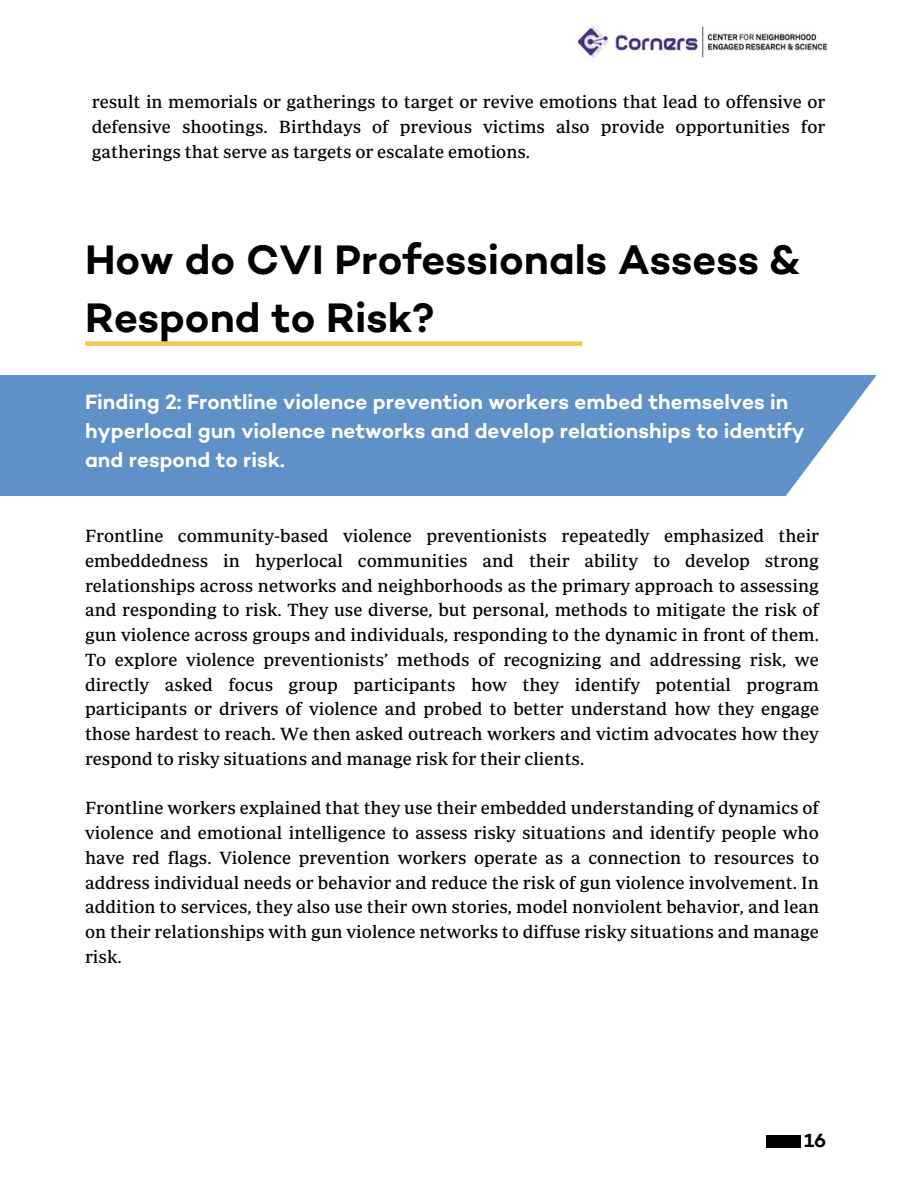
<style>
.page{position:relative;width:918px;height:1188px;background:#fff}
.page>*{position:absolute;margin:0;border:0;box-sizing:border-box;transform-origin:0 0}
.t1{font:600 42px/58.5px "Campton";color:#000}
.t2{font:600 21px/29.2px "Campton";color:#fff}
.t3{font:600 19.5px "Campton";color:#000}
.t4{font:18px/24.8px "Periodico Text";color:#000;text-align:justify}
</style>
<div class="page">
<div style="left:766px;top:1135px;width:34px;height:13px;background:#000"></div>
<img style="left:579px;top:27px;width:247px;height:30px">
<div style="left:0;top:375px;width:786px;height:120px;background:#5f90c8"></div>
<svg style="left:695px;top:375px;width:182px;height:121px"></svg>
<div style="left:85px;top:341px;width:497px;height:5px;background:#f7c64c"></div>
<p class="t4" style="left:92px;top:89px;width:735px">result in memorials or gatherings to target or revive emotions that lead to offensive or defensive shootings. Birthdays of previous victims also provide opportunities for gatherings that serve as targets or escalate emotions.</p>
<p class="t1" style="left:85px;top:230px;width:717px">How do CVI Professionals Assess &amp;<br>Respond to Risk?</p>
<p class="t2" style="left:85px;top:387px;width:721px">Finding 2: Frontline violence prevention workers embed themselves in hyperlocal gun violence networks and develop relationships to identify and respond to risk.</p>
<p class="t4" style="left:85px;top:523px;width:736px">Frontline community-based violence preventionists repeatedly emphasized their embeddedness in hyperlocal communities and their ability to develop strong relationships across networks and neighborhoods as the primary approach to assessing and responding to risk. They use diverse, but personal, methods to mitigate the risk of gun violence across groups and individuals, responding to the dynamic in front of them.<br>To explore violence preventionists’ methods of recognizing and addressing risk, we directly asked focus group participants how they identify potential program participants or drivers of violence and probed to better understand how they engage those hardest to reach. We then asked outreach workers and victim advocates how they respond to risky situations and manage risk for their clients.</p>
<p class="t4" style="left:85px;top:795px;width:736px">Frontline workers explained that they use their embedded understanding of dynamics of violence and emotional intelligence to assess risky situations and identify people who have red flags. Violence prevention workers operate as a connection to resources to address individual needs or behavior and reduce the risk of gun violence involvement. In addition to services, they also use their own stories, model nonviolent behavior, and lean on their relationships with gun violence networks to diffuse risky situations and manage risk.</p>
<p class="t3" style="left:804px;top:1128px;width:24px">16</p>
</div>
